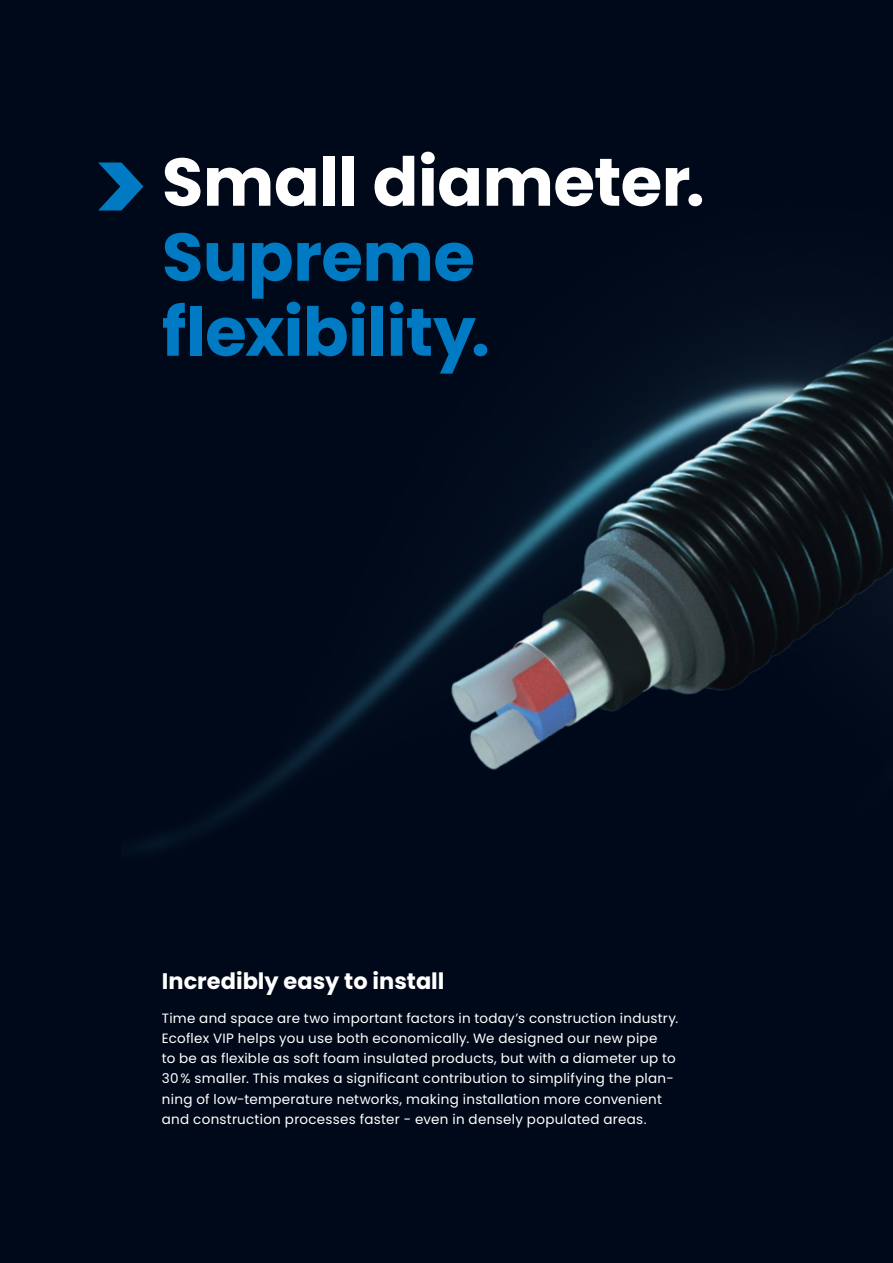
<style>
.page{position:relative;width:893px;height:1263px;background:#000919}
.page>*{position:absolute;margin:0;border:0;box-sizing:border-box;transform-origin:0 0}
.t1{font:700 67.5px/75px "Poppins";letter-spacing:-.01em;color:#007bc3}
.t2{font:700 67.5px "Poppins";letter-spacing:-.01em;color:#fff}
.t3{font:700 22.5px "Poppins";color:#fff}
.t4{font:13.5px/20.2px "Poppins";letter-spacing:.02em;color:#fff}
</style>
<div class="page">
<svg style="left:98px;top:162px;width:24px;height:48px"></svg>
<img style="left:122px;top:163px;width:771px;height:686px">
<h1 class="t2" style="left:162px;top:143px;width:544px">Small diameter.</h1>
<h1 class="t1" style="left:162px;top:220px;width:330px">Supreme flexibility.</h1>
<h2 class="t3" style="left:162px;top:968px;width:284px">Incredibly easy to install</h2>
<p class="t4" style="left:162px;top:1008px;width:518px">Time and space are two important factors in today’s construction industry.<br>Ecoflex VIP helps you use both economically. We designed our new pipe<br>to be as flexible as soft foam insulated products, but with a diameter up to 30% smaller. This makes a significant contribution to simplifying the plan&shy;ning of low-temperature networks, making installation more convenient and construction processes faster - even in densely populated areas.</p>
</div>
